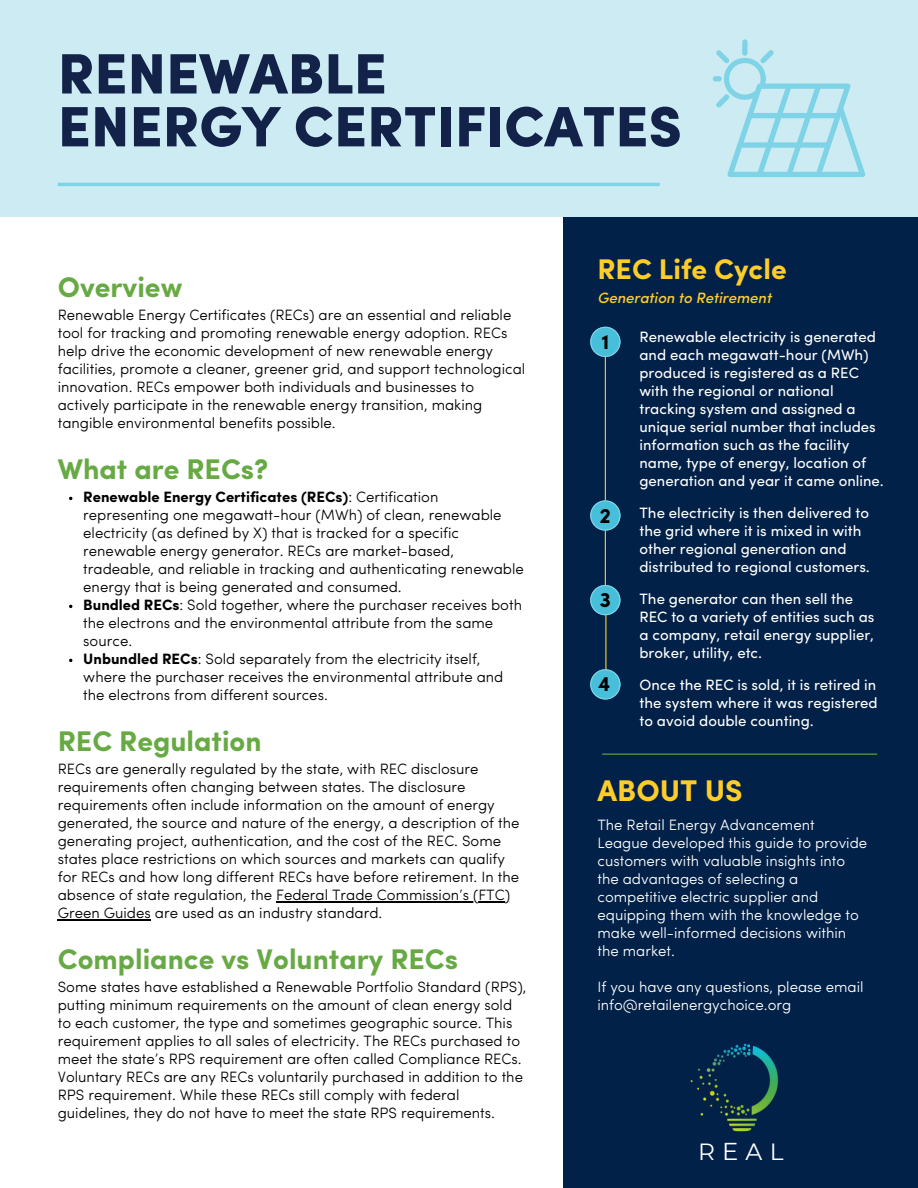
<style>
.page{position:relative;width:918px;height:1188px;background:#fff}
.page>*{position:absolute;margin:0;border:0;box-sizing:border-box;transform-origin:0 0}
.t1{font:900 57px/52.8px "Sofia Pro";color:#122249}
.t2{font:700 30px "Sofia Pro";color:#ffcd2a}
.t3{font:700 28.5px "Sofia Pro";color:#67aa44}
.t4{font:700 28.5px "Sofia Pro";color:#ffcd2a}
.t5{font:23.4px "Montserrat";color:#fff}
.t6{font:700 21px "Sofia Pro";color:#000}
.t7{font:300 15px/18px "Sofia Pro";color:#000}
.t8{font:15px/18px "Sofia Pro";color:#fff}
.t9{font:300 15px/18px "Sofia Pro";color:#fff}
.t10{font:italic 500 15px "Sofia Pro";color:#ffcd2a}
.s1{font-weight:700}
.s2{font-size:24.3px}
.s3{font-size:23.55px}
</style>
<div class="page">
<div style="left:564px;top:0;width:354px;height:1188px;background:#022148"></div>
<div style="left:0;top:0;width:918px;height:217px;background:#cdebf2"></div>
<hr style="left:58px;top:183px;width:602px;height:3px;background:#7fd3e6">
<hr style="left:605px;top:354px;width:1px;height:146px;background:#ffcd2a">
<svg style="left:590px;top:327px;width:30px;height:30px"></svg>
<hr style="left:605px;top:531px;width:1px;height:54px;background:#ffcd2a">
<svg style="left:590px;top:500px;width:30px;height:31px"></svg>
<hr style="left:605px;top:600px;width:1px;height:88px;background:#ffcd2a">
<svg style="left:590px;top:585px;width:30px;height:30px"></svg>
<hr style="left:276px;top:901px;width:234px;height:1px;background:#000">
<hr style="left:58px;top:919px;width:93px;height:1px;background:#000">
<div style="left:742px;top:39px;width:6px;height:17px;background:#7fd3e6;border-radius:3px"></div>
<div style="left:713px;top:76px;width:9px;height:5px;background:#7fd3e6;border-radius:3px"></div>
<svg style="left:716px;top:50px;width:149px;height:127px"></svg>
<svg style="left:590px;top:669px;width:30px;height:31px"></svg>
<hr style="left:602px;top:754px;width:275px;height:1px;background:#67aa44">
<img style="left:690px;top:1043px;width:89px;height:89px">
<h4 class="t1" style="left:58px;top:53px;width:626px">RENEWABLE<br>ENERGY CERTIFICATES</h4>
<p class="t3" style="left:58px;top:276px;width:126px">Overview</p>
<p class="t7" style="left:58px;top:307px;width:469px">Renewable Energy Certificates (RECs) are an essential and reliable tool for tracking and promoting renewable energy adoption. RECs help drive the economic development of new renewable energy facilities, promote a cleaner, greener grid, and support technological innovation. RECs empower both individuals and businesses to actively participate in the renewable energy transition, making tangible environmental benefits possible.</p>
<p class="t3" style="left:58px;top:458px;width:212px">What are RECs?</p>
<p class="t7" style="left:83px;top:490px;width:442px"><span class="s1">Renewable Energy Certificates (RECs)</span>: Certification representing one megawatt-hour (MWh) of clean, renewable electricity (as defined by X) that is tracked for a specific renewable energy generator. RECs are market-based, tradeable, and reliable in tracking and authenticating renewable energy that is being generated and consumed.</p>
<p class="t7" style="left:83px;top:598px;width:440px"><span class="s1">Bundled RECs</span>: Sold together, where the purchaser receives both the electrons and the environmental attribute from the same source.</p>
<p class="t7" style="left:83px;top:652px;width:422px"><span class="s1">Unbundled RECs</span>: Sold separately from the electricity itself, where the purchaser receives the environmental attribute and the electrons from different sources.</p>
<p class="t3" style="left:58px;top:730px;width:205px">REC Regulation</p>
<p class="t7" style="left:58px;top:761px;width:463px">RECs are generally regulated by the state, with REC disclosure requirements often changing between states. The disclosure requirements often include information on the amount of energy generated, the source and nature of the energy, a description of the generating project, authentication, and the cost of the REC. Some states place restrictions on which sources and markets can qualify for RECs and how long different RECs have before retirement. In the absence of state regulation, the Federal Trade Commission’s (FTC)</p>
<h2 class="t7" style="left:58px;top:905px;width:326px">Green Guides are used as an industry standard.</h2>
<h3 class="t3" style="left:58px;top:947px;width:402px">Compliance vs Voluntary RECs</h3>
<p class="t7" style="left:58px;top:980px;width:470px">Some states have established a Renewable Portfolio Standard (RPS), putting minimum requirements on the amount of clean energy sold to each customer, the type and sometimes geographic source. This requirement applies to all sales of electricity. The RECs purchased to meet the state’s RPS requirement are often called Compliance RECs.<br>Voluntary RECs are any RECs voluntarily purchased in addition to the RPS requirement. While these RECs still comply with federal guidelines, they do not have to meet the state RPS requirements.</p>
<p class="t4" style="left:597px;top:257px;width:191px">REC Life Cycle</p>
<p class="t10" style="left:597px;top:292px;width:175px">Generation to Retirement</p>
<h1 class="t6" style="left:601px;top:333px;width:9px">1</h1>
<p class="t8" style="left:639px;top:329px;width:246px">Renewable electricity is generated and each megawatt-hour (MWh) produced is registered as a REC with the regional or national tracking system and assigned a unique serial number that includes information such as the facility name, type of energy, location of generation and year it came online.</p>
<p class="t6" style="left:600px;top:507px;width:13px">2</p>
<p class="t8" style="left:639px;top:505px;width:232px">The electricity is then delivered to the grid where it is mixed in with other regional generation and distributed to regional customers.</p>
<h3 class="t6" style="left:600px;top:591px;width:13px">3</h3>
<p class="t8" style="left:639px;top:591px;width:237px">The generator can then sell the<br>REC to a variety of entities such as a company, retail energy supplier, broker, utility, etc.</p>
<p class="t6" style="left:598px;top:675px;width:14px">4</p>
<p class="t8" style="left:639px;top:677px;width:240px;text-align:justify">Once the REC is sold, it is retired in the system where it was registered to avoid double counting.</p>
<h3 class="t2" style="left:597px;top:779px;width:147px">ABOUT US</h3>
<p class="t9" style="left:597px;top:817px;width:271px">The Retail Energy Advancement<br>League developed this guide to provide customers with valuable insights into the advantages of selecting a competitive electric supplier and equipping them with the knowledge to make well-informed decisions within the market.</p>
<h3 class="t9" style="left:597px;top:979px;width:268px">If you have any questions, please email info@retailenergychoice.org</h3>
<p class="t5" style="left:698px;top:1137px;width:87px">R <span class="s2">E</span> <span class="s3">A</span> L</p>
</div>
